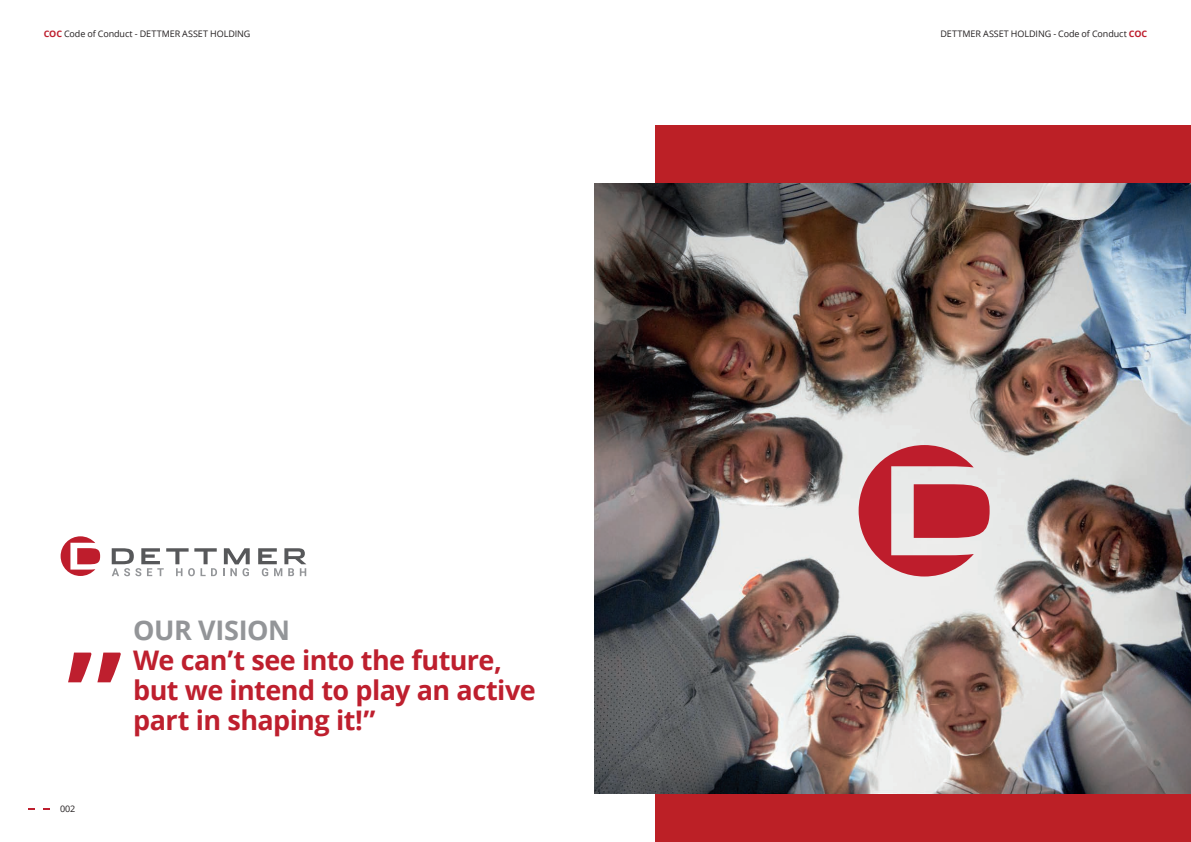
<style>
.page{position:relative;width:1191px;height:842px;background:#fff}
.page>*{position:absolute;margin:0;border:0;box-sizing:border-box;transform-origin:0 0}
.t1{font:700 27px/30px "Open Sans";letter-spacing:-.025em;color:#be1f2e}
.t2{font:700 27px "Open Sans";letter-spacing:-.02em;color:#939598}
.t3{font:9px "Open Sans";letter-spacing:-.01em;color:#231f20}
.s1{font-weight:700;color:#be1f2e}
</style>
<div class="page">
<svg style="left:29px;top:808px;width:6px;height:2px"></svg>
<svg style="left:44px;top:808px;width:6px;height:2px"></svg>
<svg style="left:68px;top:653px;width:53px;height:29px"></svg>
<div style="left:655px;top:125px;width:536px;height:717px;background:#bc2026"></div>
<img style="left:594px;top:183px;width:597px;height:611px">
<svg style="left:258px;top:548px;width:48px;height:28px"></svg>
<svg style="left:223px;top:548px;width:27px;height:28px"></svg>
<svg style="left:112px;top:548px;width:105px;height:28px"></svg>
<svg style="left:61px;top:536px;width:39px;height:40px"></svg>
<svg style="left:858px;top:445px;width:131px;height:131px"></svg>
<p class="t3" style="left:44px;top:27px;width:208px"><span class="s1">COC</span> Code of Conduct - DETTMER ASSET HOLDING</p>
<p class="t3" style="left:940px;top:27px;width:208px">DETTMER ASSET HOLDING - Code of Conduct <span class="s1">COC</span></p>
<p class="t3" style="left:60px;top:802px;width:17px">002</p>
<h1 class="t2" style="left:133px;top:611px;width:158px">OUR VISION</h1>
<h1 class="t1" style="left:133px;top:645px;width:404px">We can’t see into the future, but we intend to play an active part in shaping it!”</h1>
</div>
